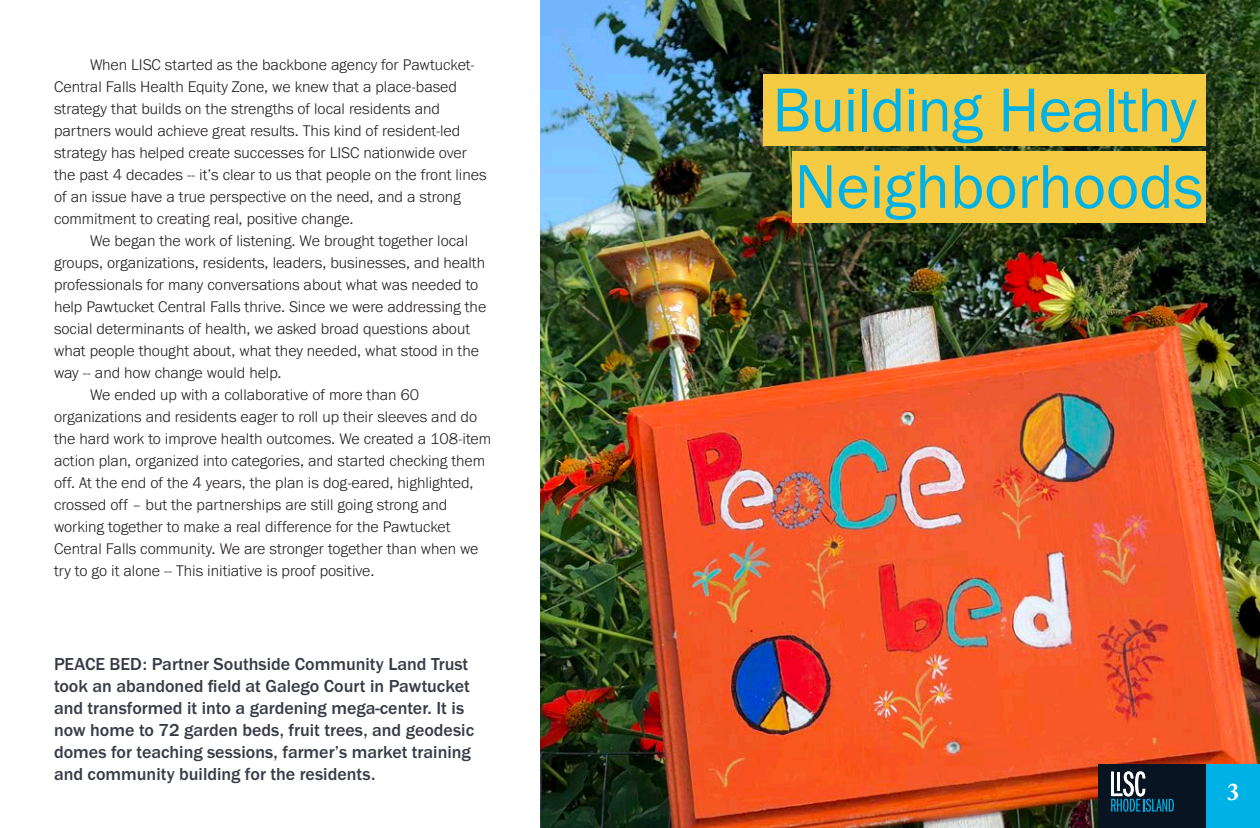
<style>
.page{position:relative;width:1260px;height:828px;background:#fff}
.page>*{position:absolute;margin:0;border:0;box-sizing:border-box;transform-origin:0 0}
.icon_head{font:64px "Franklin Gothic URW Boo";letter-spacing:-.005em;color:#00b1e5}
.subhead_Orange{font:700 24px "Adobe Caslon Pro";color:#fff}
._10_CAPTION{font:500 18px/22px "Franklin Gothic URW";color:#383b47}
.BODY_TEXT{font:300 16px/22px "Franklin Gothic URW";color:#231f20}
</style>
<div class="page">
<img style="left:540px;top:0;width:720px;height:828px">
<div style="left:1159px;top:764px;width:101px;height:64px;background:#00b1e5"></div>
<div style="left:1098px;top:764px;width:108px;height:64px;background:#091422"></div>
<div style="left:763px;top:74px;width:443px;height:72px;background:#f5cb43"></div>
<div style="left:792px;top:151px;width:414px;height:72px;background:#f5cb43"></div>
<svg style="left:1111px;top:771px;width:63px;height:41px"></svg>
<p class="BODY_TEXT" style="left:54px;top:54px;width:434px;text-indent:36px">When LISC started as the backbone agency for Pawtucket-Central Falls Health Equity Zone, we knew that a place-based strategy that builds on the strengths of local residents and partners would achieve great results. This kind of resident-led strategy has helped create successes for LISC nationwide over the past 4 decades -- it’s clear to us that people on the front lines of an issue have a true perspective on the need, and a strong commitment to creating real, positive change.</p>
<p class="BODY_TEXT" style="left:54px;top:230px;width:434px;text-indent:36px">We began the work of listening. We brought together local groups, organizations, residents, leaders, businesses, and health professionals for many conversations about what was needed to help Pawtucket Central Falls thrive. Since we were addressing the social determinants of health, we asked broad questions about what people thought about, what they needed, what stood in the way -- and how change would help.</p>
<p class="BODY_TEXT" style="left:54px;top:384px;width:439px;text-indent:36px">We ended up with a collaborative of more than 60 organizations and residents eager to roll up their sleeves and do the hard work to improve health outcomes. We created a 108-item action plan, organized into categories, and started checking them off. At the end of the 4 years, the plan is dog-eared, highlighted, crossed off – but the partnerships are still going strong and working together to make a real difference for the Pawtucket Central Falls community. We are stronger together than when we try to go it alone -- This initiative is proof positive.</p>
<p class="_10_CAPTION" style="left:54px;top:653px;width:422px">PEACE BED: Partner Southside Community Land Trust took an abandoned field at Galego Court in Pawtucket and transformed it into a gardening mega-center. It is now home to 72 garden beds, fruit trees, and geodesic domes for teaching sessions, farmer’s market training and community building for the residents.</p>
<p class="icon_head" style="left:772px;top:70px;width:426px">Building Healthy</p>
<p class="icon_head" style="left:795px;top:147px;width:410px">Neighborhoods</p>
<p class="subhead_Orange" style="left:1227px;top:778px;width:13px">3</p>
</div>
